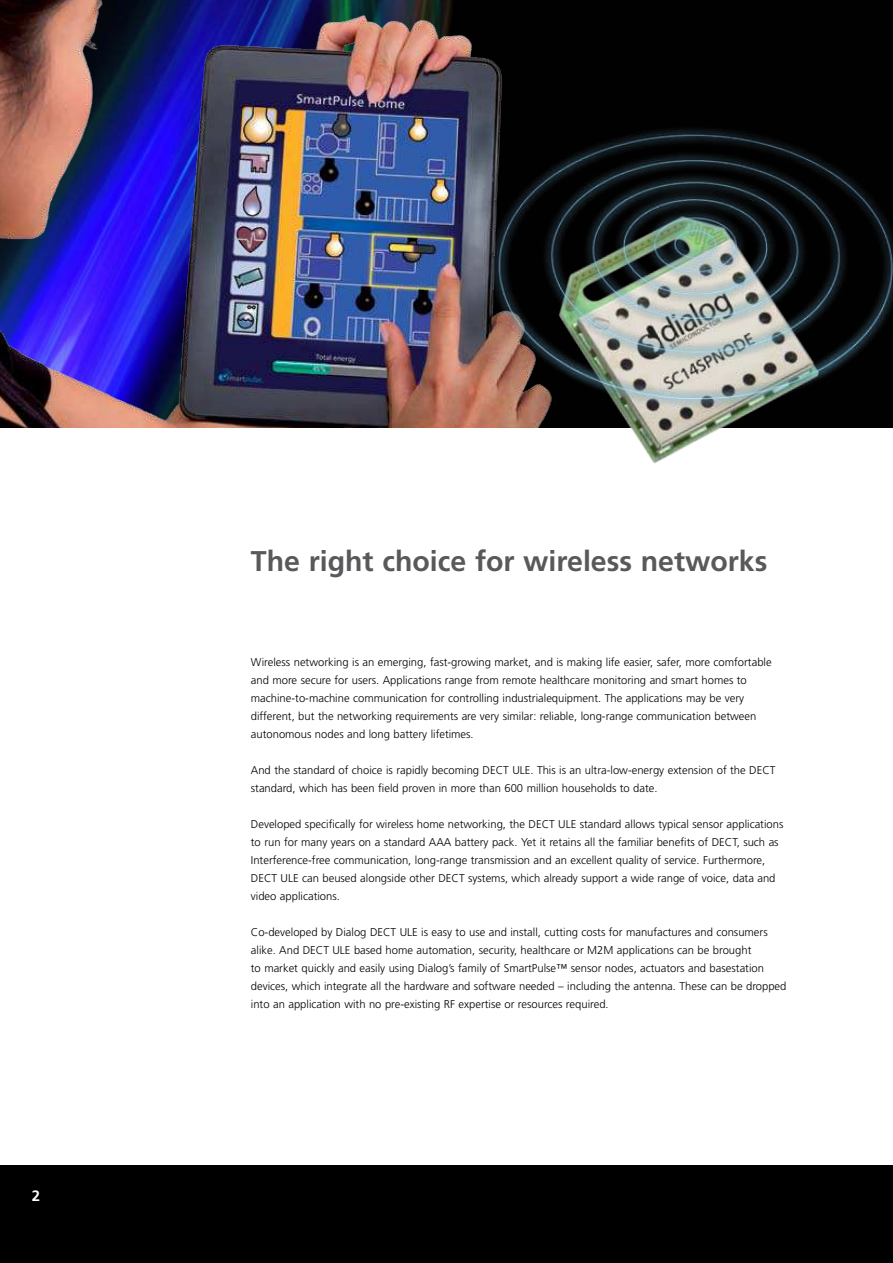
<style>
.page{position:relative;width:893px;height:1263px;background:#fff}
.page>*{position:absolute;margin:0;border:0;box-sizing:border-box;transform-origin:0 0}
.t1{font:700 28.5px "Frutiger";color:#58595b}
.t2{font:700 15px "Frutiger";color:#fff}
.t3{font:300 11.25px/18px "Frutiger";color:#000}
</style>
<div class="page">
<div style="left:0;top:1165px;width:893px;height:98px;background:#000"></div>
<img style="left:0;top:0;width:850px;height:428px">
<img style="left:446px;top:109px;width:447px;height:355px">
<h2 class="t2" style="left:32px;top:1190px;width:10px">2</h2>
<h1 class="t1" style="left:251px;top:549px;width:518px">The right choice for wireless networks</h1>
<p class="t3" style="left:251px;top:654px;width:522px">Wireless networking is an emerging, fast-growing market, and is making life easier, safer, more comfortable and more secure for users. Applications range from remote healthcare monitoring and smart homes to machine-to-machine communication for controlling industrialequipment. The applications may be very different, but the networking requirements are very similar: reliable, long-range communication between autonomous nodes and long battery lifetimes.</p>
<p class="t3" style="left:251px;top:762px;width:526px">And the standard of choice is rapidly becoming DECT ULE. This is an ultra-low-energy extension of the DECT standard, which has been field proven in more than 600 million households to date.</p>
<p class="t3" style="left:251px;top:816px;width:534px">Developed specifically for wireless home networking, the DECT ULE standard allows typical sensor applications to run for many years on a standard AAA battery pack. Yet it retains all the familiar benefits of DECT, such as Interference-free communication, long-range transmission and an excellent quality of service. Furthermore, DECT ULE can beused alongside other DECT systems, which already support a wide range of voice, data and video applications.</p>
<p class="t3" style="left:251px;top:924px;width:537px">Co-developed by Dialog DECT ULE is easy to use and install, cutting costs for manufactures and consumers alike. And DECT ULE based home automation, security, healthcare or M2M applications can be brought<br>to market quickly and easily using Dialog’s family of SmartPulse™ sensor nodes, actuators and basestation devices, which integrate all the hardware and software needed – including the antenna. These can be dropped into an application with no pre-existing RF expertise or resources required.</p>
</div>
